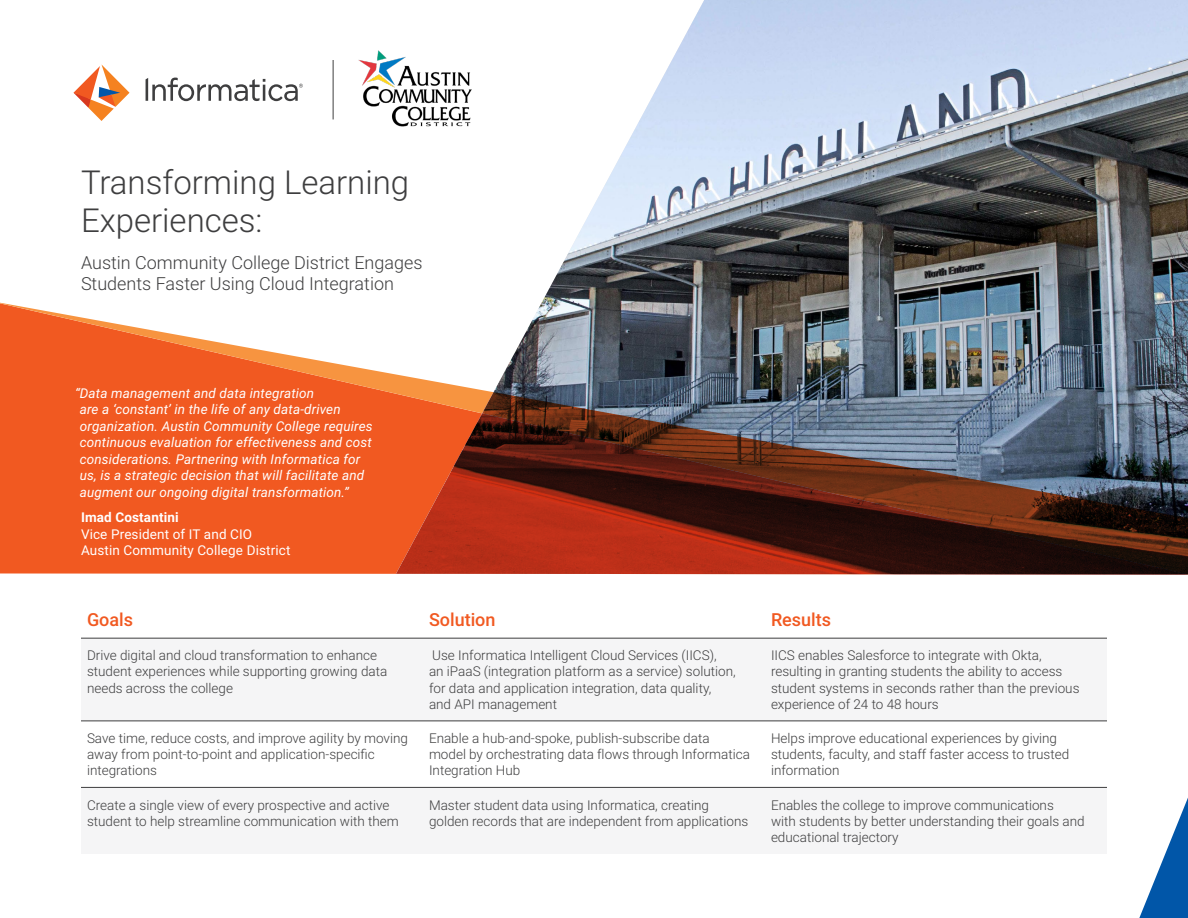
<style>
.page{position:relative;width:1188px;height:918px;background:#fff}
.page>*{position:absolute;margin:0;border:0;box-sizing:border-box;transform-origin:0 0}
.t1{font:300 33px/37.5px "Roboto";color:#3e3e3f}
.t2{font:300 18px/21.6px "Roboto";color:#3e3e3f}
.t3{font:500 18px "Roboto";color:#f15921}
.t4{font:300 13.5px/16.2px "Roboto";color:#3e3e3f}
.t5{font:italic 13.5px/16.5px "Roboto";letter-spacing:.01em;color:#fff}
.t6{font:13.5px/16.5px "Roboto";letter-spacing:.01em;color:#fff}
.s1{font-weight:700}
</style>
<div class="page">
<svg style="left:1139px;top:798px;width:49px;height:120px"></svg>
<svg style="left:0;top:303px;width:396px;height:271px;background:#f3713f"></svg>
<img style="left:396px;top:0;width:792px;height:413px">
<img style="left:482px;top:392px;width:706px;height:183px">
<svg style="left:396px;top:413px;width:792px;height:161px;background:#6c362d"></svg>
<svg style="left:74px;top:64px;width:56px;height:57px"></svg>
<svg style="left:146px;top:78px;width:157px;height:23px"></svg>
<hr style="left:333px;top:60px;width:1px;height:59px;background:#3e3e3f">
<svg style="left:81px;top:720px;width:1026px;height:67px"></svg>
<hr style="left:81px;top:638px;width:342px;height:1px;background:#3e3e3f">
<hr style="left:423px;top:638px;width:342px;height:1px;background:#3e3e3f">
<hr style="left:765px;top:638px;width:342px;height:1px;background:#3e3e3f">
<hr style="left:81px;top:721px;width:342px;height:1px;background:#3e3e3f">
<hr style="left:423px;top:721px;width:342px;height:1px;background:#3e3e3f">
<hr style="left:765px;top:721px;width:342px;height:1px;background:#3e3e3f">
<hr style="left:81px;top:787px;width:342px;height:1px;background:#3e3e3f">
<hr style="left:423px;top:787px;width:342px;height:1px;background:#3e3e3f">
<hr style="left:765px;top:787px;width:342px;height:1px;background:#3e3e3f">
<img style="left:358px;top:50px;width:113px;height:76px">
<p class="t1" style="left:81px;top:163px;width:330px">Transforming Learning<br>Experiences:</p>
<p class="t2" style="left:81px;top:251px;width:343px">Austin Community College District Engages<br>Students Faster Using Cloud Integration</p>
<p class="t5" style="left:80px;top:384px;width:294px;text-indent:-5px">“Data management and data integration<br>are a ‘constant’ in the life of any data-driven organization. Austin Community College requires continuous evaluation for effectiveness and cost considerations. Partnering with Informatica for us, is a strategic decision that will facilitate and augment our ongoing digital transformation.”</p>
<p class="t6" style="left:81px;top:509px;width:211px"><span class="s1">Imad Costantini<br></span>Vice President of IT and CIO<br>Austin Community College District</p>
<p class="t3" style="left:87px;top:607px;width:48px">Goals</p>
<p class="t3" style="left:429px;top:607px;width:68px">Solution</p>
<p class="t3" style="left:771px;top:607px;width:62px">Results</p>
<p class="t4" style="left:87px;top:647px;width:302px">Drive digital and cloud transformation to enhance student experiences while supporting growing data needs across the college</p>
<p class="t4" style="left:429px;top:647px;width:308px">●Use Informatica Intelligent Cloud Services (IICS),<br>an iPaaS (integration platform as a service) solution, for data and application integration, data quality, and API management</p>
<p class="t4" style="left:771px;top:647px;width:310px">IICS enables Salesforce to integrate with Okta, resulting in granting students the ability to access student systems in seconds rather than the previous experience of 24 to 48 hours</p>
<p class="t4" style="left:87px;top:730px;width:322px">Save time, reduce costs, and improve agility by moving away from point-to-point and application-specific integrations</p>
<p class="t4" style="left:429px;top:730px;width:322px">Enable a hub-and-spoke, publish-subscribe data model by orchestrating data flows through Informatica<br>Integration Hub</p>
<p class="t4" style="left:771px;top:730px;width:300px">Helps improve educational experiences by giving students, faculty, and staff faster access to trusted information</p>
<p class="t4" style="left:87px;top:796px;width:313px">Create a single view of every prospective and active student to help streamline communication with them</p>
<p class="t4" style="left:429px;top:796px;width:321px">Master student data using Informatica, creating golden records that are independent from applications</p>
<p class="t4" style="left:771px;top:796px;width:315px">Enables the college to improve communications<br>with students by better understanding their goals and educational trajectory</p>
</div>
